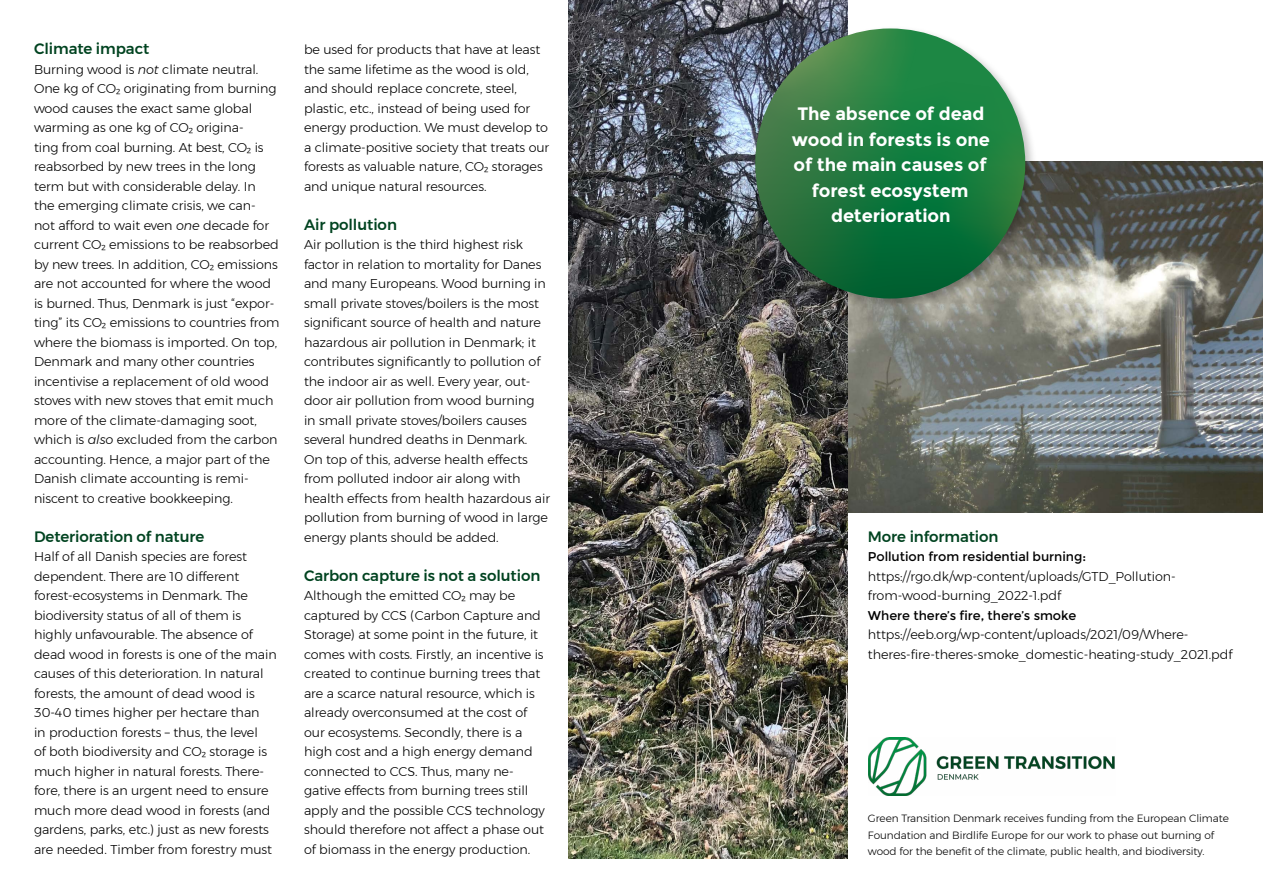
<style>
.page{position:relative;width:1263px;height:893px;background:#fff}
.page>*{position:absolute;margin:0;border:0;box-sizing:border-box;transform-origin:0 0}
.brød{font:700 18px "Montserrat";letter-spacing:-.005em;color:#fff}
.brød-2{font:500 15px "Montserrat";letter-spacing:-.005em;color:#004320}
.brød-3{font:300 12.75px/19.5px "Montserrat";letter-spacing:-.005em;color:#000}
.brød-4{font:12.75px "Montserrat";letter-spacing:-.005em;color:#000}
.brød-5{font:300 10.5px/16.5px "Montserrat";letter-spacing:-.005em;color:#000}
.s1{font-style:italic}
</style>
<div class="page">
<img style="left:847px;top:162px;width:416px;height:350px">
<img style="left:868px;top:738px;width:247px;height:58px">
<img style="left:568px;top:0;width:279px;height:859px">
<div style="left:751px;top:25px;width:286px;height:286px;background:#000;opacity:.25"></div>
<svg style="left:755px;top:28px;width:270px;height:270px;background:#1f7a3f"></svg>
<p class="brød-2" style="left:34px;top:37px;width:117px">Climate impact</p>
<p class="brød-3" style="left:34px;top:59px;width:247px">Burning wood is <span class="s1">not</span> climate neutral.<br>One kg of CO2 originating from burning wood causes the exact same global warming as one kg of CO2 origina-<br>ting from coal burning. At best, CO2 is reabsorbed by new trees in the long term but with considerable delay. In the emerging climate crisis, we can&shy;not afford to wait even <span class="s1">one</span> decade for current CO2 emissions to be reabsorbed by new trees. In addition, CO2 emissions are not accounted for where the wood is burned. Thus, Denmark is just “expor&shy;ting” its CO2 emissions to countries from where the biomass is imported. On top, Denmark and many other countries incentivise a replacement of old wood stoves with new stoves that emit much more of the climate-damaging soot, which is <span class="s1">also</span> excluded from the carbon accounting. Hence, a major part of the Danish climate accounting is remi&shy;niscent to creative bookkeeping.</p>
<p class="brød-2" style="left:34px;top:524px;width:172px">Deterioration of nature</p>
<p class="brød-3" style="left:34px;top:547px;width:244px">Half of all Danish species are forest dependent. There are 10 different forest-ecosystems in Denmark. The biodiversity status of all of them is highly unfavourable. The absence of dead wood in forests is one of the main causes of this deterioration. In natural forests, the amount of dead wood is 30-40 times higher per hectare than<br>in production forests – thus, the level<br>of both biodiversity and CO2 storage is much higher in natural forests. There&shy;fore, there is an urgent need to ensure much more dead wood in forests (and gardens, parks, etc.) just as new forests are needed. Timber from forestry must</p>
<p class="brød-3" style="left:304px;top:40px;width:247px">be used for products that have at least the same lifetime as the wood is old, and should replace concrete, steel, plastic, etc., instead of being used for energy production. We must develop to a climate-positive society that treats our forests as valuable nature, CO2 storages and unique natural resources.</p>
<p class="brød-2" style="left:304px;top:212px;width:94px">Air pollution</p>
<p class="brød-3" style="left:304px;top:235px;width:247px">Air pollution is the third highest risk factor in relation to mortality for Danes and many Europeans. Wood burning in small private stoves/boilers is the most significant source of health and nature hazardous air pollution in Denmark; it contributes significantly to pollution of the indoor air as well. Every year, out&shy;door air pollution from wood burning<br>in small private stoves/boilers causes several hundred deaths in Denmark.<br>On top of this, adverse health effects from polluted indoor air along with health effects from health hazardous air pollution from burning of wood in large energy plants should be added.</p>
<p class="brød-2" style="left:304px;top:563px;width:238px">Carbon capture is not a solution</p>
<p class="brød-3" style="left:304px;top:586px;width:242px">Although the emitted CO2 may be captured by CCS (Carbon Capture and Storage) at some point in the future, it comes with costs. Firstly, an incentive is created to continue burning trees that are a scarce natural resource, which is already overconsumed at the cost of our ecosystems. Secondly, there is a high cost and a high energy demand connected to CCS. Thus, many ne&shy;gative effects from burning trees still apply and the possible CCS technology should therefore not affect a phase out of biomass in the energy production.</p>
<p class="brød" style="left:797px;top:103px;width:188px">The absence of dead</p>
<p class="brød" style="left:792px;top:129px;width:199px">wood in forests is one</p>
<p class="brød" style="left:794px;top:154px;width:194px">of the main causes of</p>
<p class="brød" style="left:812px;top:180px;width:158px">forest ecosystem</p>
<p class="brød" style="left:831px;top:205px;width:121px">deterioration</p>
<p class="brød-2" style="left:868px;top:524px;width:132px">More information</p>
<p class="brød-4" style="left:868px;top:549px;width:220px">Pollution from residential burning:</p>
<p class="brød-3" style="left:868px;top:566px;width:309px">https://rgo.dk/wp-content/uploads/GTD_Pollution&shy;from-wood-burning_2022-1.pdf</p>
<p class="brød-4" style="left:868px;top:608px;width:210px">Where there’s fire, there’s smoke</p>
<p class="brød-3" style="left:868px;top:625px;width:366px">https://eeb.org/wp-content/uploads/2021/09/Where&shy;theres-fire-theres-smoke_domestic-heating-study_2021.pdf</p>
<p class="brød-5" style="left:868px;top:810px;width:362px">Green Transition Denmark receives funding from the European Climate<br>Foundation and Birdlife Europe for our work to phase out burning of wood for the benefit of the climate, public health, and biodiversity.</p>
</div>
